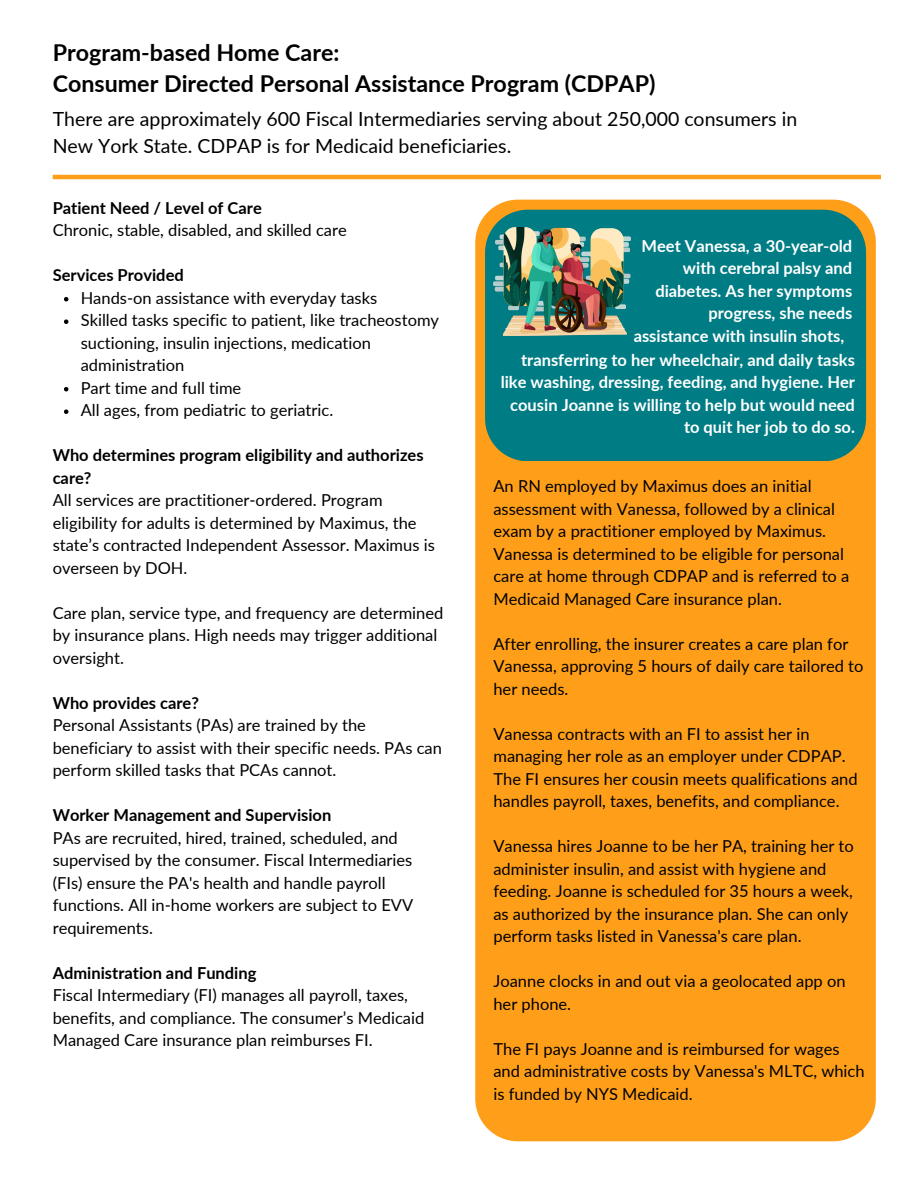
<style>
.page{position:relative;width:918px;height:1188px;background:#fff}
.page>*{position:absolute;margin:0;border:0;box-sizing:border-box;transform-origin:0 0}
.t1{font:700 23.25px/31.5px "Lato";color:#000}
.t2{font:19.5px/27px "Lato";color:#000}
.t3{font:16.5px/22.5px "Lato";color:#000}
.t4{font:700 16.5px/22.5px "Lato";color:#fff;text-align:right}
.t5{font:700 16.5px/22.5px "Lato";color:#000}
</style>
<div class="page">
<div style="left:475px;top:200px;width:401px;height:941px;background:#ff9f19"></div>
<div style="left:485px;top:210px;width:381px;height:251px;background:#007c85"></div>
<hr style="left:53px;top:175px;width:828px;height:4px;background:#ff9f19">
<img style="left:493px;top:228px;width:138px;height:108px">
<svg style="left:64px;top:297px;width:4px;height:4px"></svg>
<svg style="left:64px;top:319px;width:4px;height:5px"></svg>
<svg style="left:64px;top:387px;width:4px;height:4px"></svg>
<svg style="left:64px;top:409px;width:4px;height:5px"></svg>
<h2 class="t1" style="left:53px;top:36px;width:604px">Program-based Home Care:<br>Consumer Directed Personal Assistance Program (CDPAP)</h2>
<p class="t2" style="left:53px;top:105px;width:746px">There are approximately 600 Fiscal Intermediaries serving about 250,000 consumers in<br>New York State. CDPAP is for Medicaid beneficiaries.</p>
<p class="t5" style="left:53px;top:196px;width:211px">Patient Need / Level of Care</p>
<h3 class="t3" style="left:53px;top:219px;width:296px">Chronic, stable, disabled, and skilled care</h3>
<p class="t5" style="left:53px;top:264px;width:133px">Services Provided</p>
<p class="t3" style="left:81px;top:286px;width:298px">Hands-on assistance with everyday tasks</p>
<p class="t3" style="left:81px;top:309px;width:360px">Skilled tasks specific to patient, like tracheostomy suctioning, insulin injections, medication administration</p>
<p class="t3" style="left:81px;top:376px;width:162px">Part time and full time</p>
<p class="t3" style="left:81px;top:399px;width:254px">All ages, from pediatric to geriatric.</p>
<p class="t5" style="left:53px;top:444px;width:372px">Who determines program eligibility and authorizes care?</p>
<p class="t3" style="left:53px;top:489px;width:384px">All services are practitioner-ordered. Program eligibility for adults is determined by Maximus, the state’s contracted Independent Assessor. Maximus is overseen by DOH.</p>
<p class="t3" style="left:53px;top:601px;width:392px">Care plan, service type, and frequency are determined by insurance plans. High needs may trigger additional oversight.</p>
<p class="t5" style="left:53px;top:691px;width:148px">Who provides care?</p>
<p class="t3" style="left:53px;top:714px;width:391px">Personal Assistants (PAs) are trained by the beneficiary to assist with their specific needs. PAs can perform skilled tasks that PCAs cannot.</p>
<p class="t5" style="left:53px;top:804px;width:280px">Worker Management and Supervision</p>
<p class="t3" style="left:53px;top:826px;width:362px">PAs are recruited, hired, trained, scheduled, and supervised by the consumer. Fiscal Intermediaries (FIs) ensure the PA's health and handle payroll functions. All in-home workers are subject to EVV requirements.</p>
<p class="t5" style="left:53px;top:961px;width:205px">Administration and Funding</p>
<p class="t3" style="left:53px;top:984px;width:373px">Fiscal Intermediary (FI) manages all payroll, taxes, benefits, and compliance. The consumer’s Medicaid<br>Managed Care insurance plan reimburses FI.</p>
<p class="t4" style="left:642px;top:234px;width:212px">Meet Vanessa, a 30-year-old</p>
<p class="t4" style="left:683px;top:256px;width:171px">with cerebral palsy and</p>
<p class="t4" style="left:655px;top:279px;width:198px">diabetes. As her symptoms</p>
<p class="t4" style="left:708px;top:301px;width:145px">progress, she needs</p>
<p class="t4" style="left:634px;top:324px;width:212px">assistance with insulin shots,</p>
<p class="t4" style="left:501px;top:348px;width:356px">transferring to her wheelchair, and daily tasks like washing, dressing, feeding, and hygiene. Her cousin Joanne is willing to help but would need to quit her job to do so.</p>
<h3 class="t3" style="left:493px;top:475px;width:357px">An RN employed by Maximus does an initial assessment with Vanessa, followed by a clinical exam by a practitioner employed by Maximus.<br>Vanessa is determined to be eligible for personal care at home through CDPAP and is referred to a Medicaid Managed Care insurance plan.</h3>
<h3 class="t3" style="left:493px;top:632px;width:372px">After enrolling, the insurer creates a care plan for<br>Vanessa, approving 5 hours of daily care tailored to her needs.</h3>
<p class="t3" style="left:493px;top:722px;width:366px">Vanessa contracts with an FI to assist her in managing her role as an employer under CDPAP.<br>The FI ensures her cousin meets qualifications and handles payroll, taxes, benefits, and compliance.</p>
<p class="t3" style="left:493px;top:835px;width:362px">Vanessa hires Joanne to be her PA, training her to administer insulin, and assist with hygiene and feeding. Joanne is scheduled for 35 hours a week, as authorized by the insurance plan. She can only perform tasks listed in Vanessa's care plan.</p>
<p class="t3" style="left:493px;top:970px;width:354px">Joanne clocks in and out via a geolocated app on her phone.</p>
<p class="t3" style="left:493px;top:1037px;width:373px">The FI pays Joanne and is reimbursed for wages and administrative costs by Vanessa's MLTC, which is funded by NYS Medicaid.</p>
</div>
